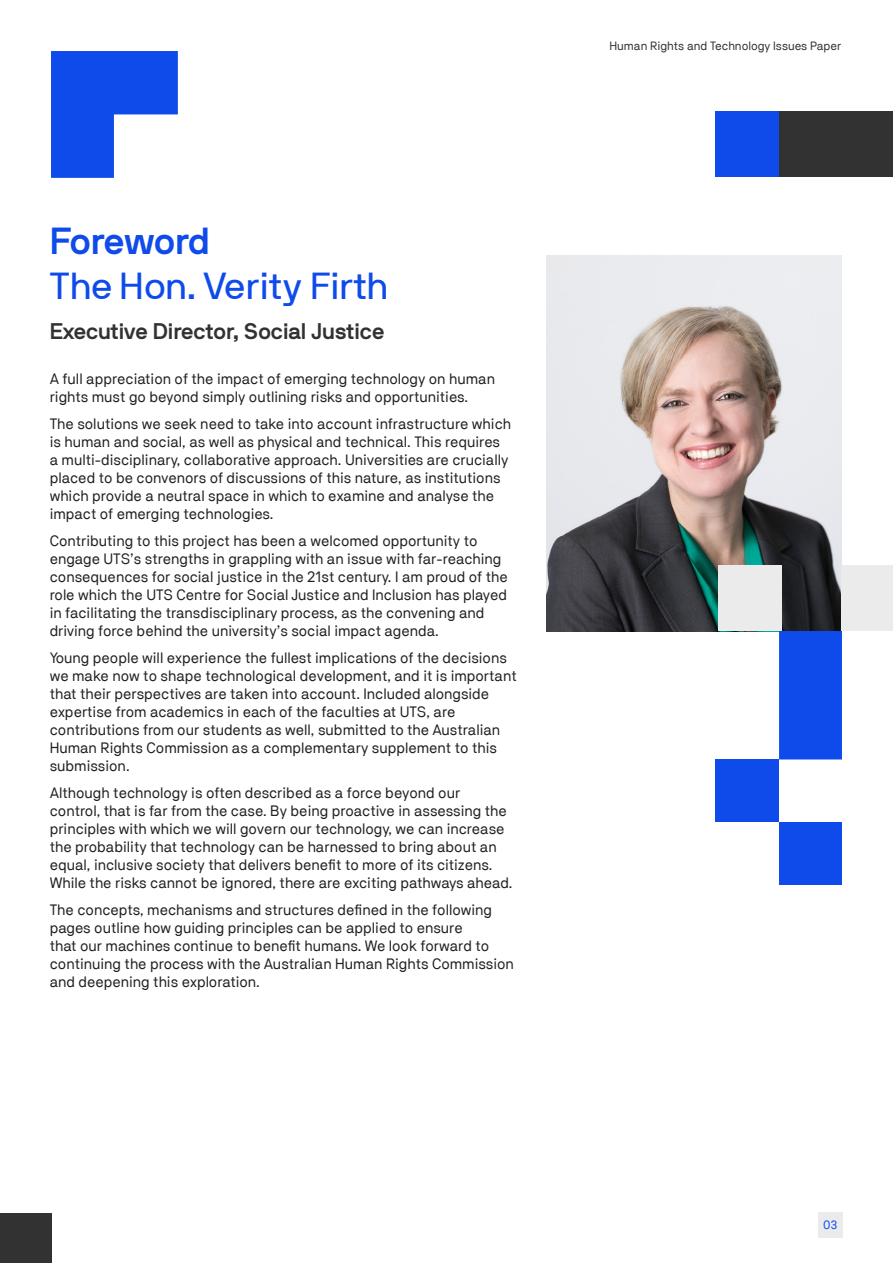
<style>
.page{position:relative;width:893px;height:1263px;background:#fff}
.page>*{position:absolute;margin:0;border:0;box-sizing:border-box;transform-origin:0 0}
.t1{font:37.5px "NB International Pro";color:#0f4beb}
.t2{font:700 37.5px "NB International Pro";color:#0f4beb}
.t3{font:700 22.5px "NB International Pro";color:#323232}
.t4{font:15px/18px "NB Akademie Std";color:#231f20}
.t5{font:12px "NB Akademie Std";color:#323232}
.t6{font:12px "NB Akademie Std";color:#0f4beb}
</style>
<div class="page">
<img style="left:547px;top:255px;width:295px;height:376px">
<div style="left:818px;top:1212px;width:25px;height:25px;background:#ebebeb"></div>
<div style="left:718px;top:566px;width:63px;height:65px;background:#ebebeb"></div>
<div style="left:778px;top:112px;width:64px;height:65px;background:#323232"></div>
<div style="left:715px;top:112px;width:63px;height:65px;background:#0f4beb"></div>
<div style="left:842px;top:566px;width:51px;height:65px;background:#ebebeb"></div>
<div style="left:842px;top:112px;width:51px;height:65px;background:#323232"></div>
<div style="left:779px;top:631px;width:63px;height:128px;background:#0f4beb"></div>
<div style="left:715px;top:759px;width:63px;height:63px;background:#0f4beb"></div>
<div style="left:779px;top:822px;width:63px;height:63px;background:#0f4beb"></div>
<div style="left:0;top:1213px;width:51px;height:50px;background:#323232"></div>
<svg style="left:51px;top:51px;width:127px;height:127px"></svg>
<h1 class="t2" style="left:50px;top:220px;width:162px">Foreword</h1>
<h3 class="t1" style="left:50px;top:265px;width:340px">The Hon. Verity Firth</h3>
<p class="t3" style="left:50px;top:319px;width:336px">Executive Director, Social Justice</p>
<p class="t4" style="left:50px;top:370px;width:447px">A full appreciation of the impact of emerging technology on human rights must go beyond simply outlining risks and opportunities.</p>
<p class="t4" style="left:50px;top:415px;width:463px">The solutions we seek need to take into account infrastructure which is human and social, as well as physical and technical. This requires a multi-disciplinary, collaborative approach. Universities are crucially placed to be convenors of discussions of this nature, as institutions which provide a neutral space in which to examine and analyse the impact of emerging technologies.</p>
<p class="t4" style="left:50px;top:532px;width:460px">Contributing to this project has been a welcomed opportunity to engage UTS’s strengths in grappling with an issue with far-reaching consequences for social justice in the 21st century. I am proud of the role which the UTS Centre for Social Justice and Inclusion has played in facilitating the transdisciplinary process, as the convening and driving force behind the university’s social impact agenda.</p>
<p class="t4" style="left:50px;top:649px;width:469px">Young people will experience the fullest implications of the decisions we make now to shape technological development, and it is important that their perspectives are taken into account. Included alongside expertise from academics in each of the faculties at UTS, are contributions from our students as well, submitted to the Australian Human Rights Commission as a complementary supplement to this submission.</p>
<p class="t4" style="left:50px;top:784px;width:464px">Although technology is often described as a force beyond our control, that is far from the case. By being proactive in assessing the principles with which we will govern our technology, we can increase the probability that technology can be harnessed to bring about an equal, inclusive society that delivers benefit to more of its citizens.<br>While the risks cannot be ignored, there are exciting pathways ahead.</p>
<p class="t4" style="left:50px;top:901px;width:466px">The concepts, mechanisms and structures defined in the following pages outline how guiding principles can be applied to ensure<br>that our machines continue to benefit humans. We look forward to continuing the process with the Australian Human Rights Commission and deepening this exploration.</p>
<p class="t5" style="left:609px;top:39px;width:233px">Human Rights and Technology Issues Paper</p>
<p class="t6" style="left:823px;top:1218px;width:16px">03</p>
</div>
